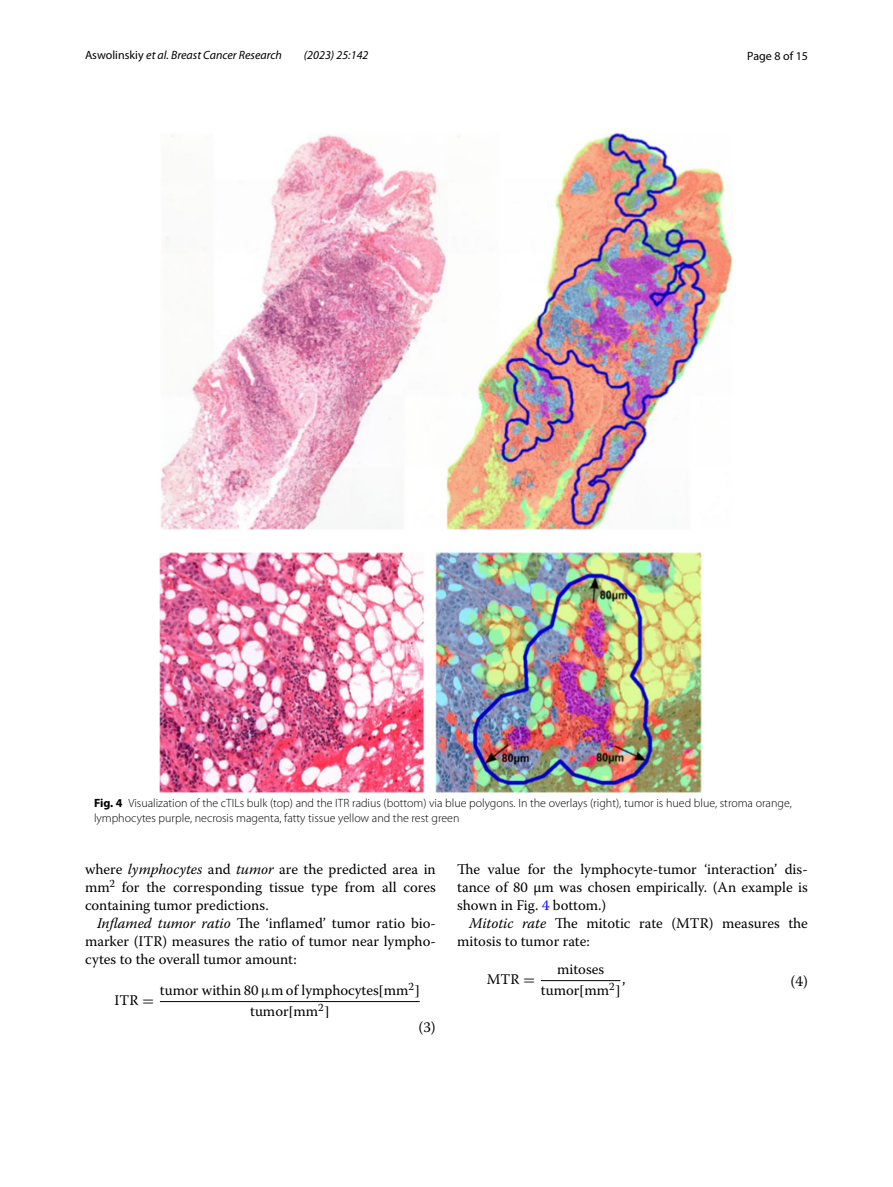
<style>
.page{position:relative;width:893px;height:1187px;background:#fff}
.page>*{position:absolute;margin:0;border:0;box-sizing:border-box;transform-origin:0 0}
.t1{font:15px "Warnock Pro";color:#000}
.t2{font:14.7px/18px "Warnock Pro";color:#000;text-align:justify}
.t3{font:14.7px/20.7px "Warnock Pro Regular 13";color:#000;text-align:center}
.t4{font:14.7px/20.7px "Warnock Pro Regular 14";color:#000;text-align:center}
.t5{font:300 12px/15px "Myriad Pro";color:#000}
.t6{font:italic 12px "Myriad Pro";color:#000}
.t7{font:12px "Myriad Pro";color:#000}
.s1{font-style:normal}
.s2{font-weight:700}
.s3{font-style:italic}
.s4{font-family:"MTGU"}
.s5{font-family:"MTSYN3"}
.s6{color:#00f}
.s7{font-family:"MTSYN4"}
</style>
<div class="page">
<hr style="left:160px;top:1001px;width:260px;height:1px;background:#000">
<hr style="left:541px;top:980px;width:79px;height:1px;background:#000">
<img style="left:159px;top:133px;width:574px;height:659px">
<p class="t6" style="left:85px;top:48px;width:198px"><span class="s1">Aswolinskiy</span> et al. Breast Cancer Research</p>
<p class="t6" style="left:304px;top:48px;width:66px">(2023) 25:142</p>
<p class="t7" style="left:747px;top:48px;width:62px">Page 8 of 15</p>
<p class="t5" style="left:94px;top:796px;width:699px"><span class="s2">Fig. 4</span> Visualization of the cTILs bulk (top) and the ITR radius (bottom) via blue polygons. In the overlays (right), tumor is hued blue, stroma orange, lymphocytes purple, necrosis magenta, fatty tissue yellow and the rest green</p>
<p class="t2" style="left:85px;top:860px;width:352px">where <span class="s3">lymphocytes</span> and <span class="s3">tumor</span> are the predicted area in mm<sup>2</sup> for the corresponding tissue type from all cores containing tumor predictions.</p>
<p class="t2" style="left:85px;top:914px;width:352px;text-indent:12px"><span class="s3">Inflamed tumor ratio</span> The ‘inflamed’ tumor ratio bio&shy;marker (ITR) measures the ratio of tumor near lympho&shy;cytes to the overall tumor amount:</p>
<p class="t3" style="left:160px;top:981px;width:261px">tumor within 80 <span class="s4">µ</span>m of lymphocytes<span class="s5">[</span>mm<sup>2</sup><span class="s5">] </span>tumor<span class="s5">[</span>mm<sup>2</sup><span class="s5">]</span></p>
<p class="t3" style="left:115px;top:991px;width:41px">ITR <span class="s5">=</span></p>
<p class="t1" style="left:419px;top:1017px;width:19px">(3)</p>
<p class="t2" style="left:457px;top:860px;width:352px">The value for the lymphocyte-tumor ‘interaction’ dis&shy;tance of 80 μm was chosen empirically. (An example is shown in Fig. <span class="s6">4</span> bottom.)</p>
<p class="t2" style="left:457px;top:914px;width:352px;text-indent:12px"><span class="s3">Mitotic rate</span> The mitotic rate (MTR) measures the mitosis to tumor rate:</p>
<p class="t4" style="left:487px;top:970px;width:50px">MTR <span class="s7">=</span></p>
<p class="t1" style="left:791px;top:972px;width:19px">(4)</p>
<p class="t4" style="left:541px;top:960px;width:81px">mitoses tumor<span class="s7">[</span>mm<sup>2</sup><span class="s7">]</span></p>
<p class="t4" style="left:622px;top:970px;width:5px">,</p>
</div>
